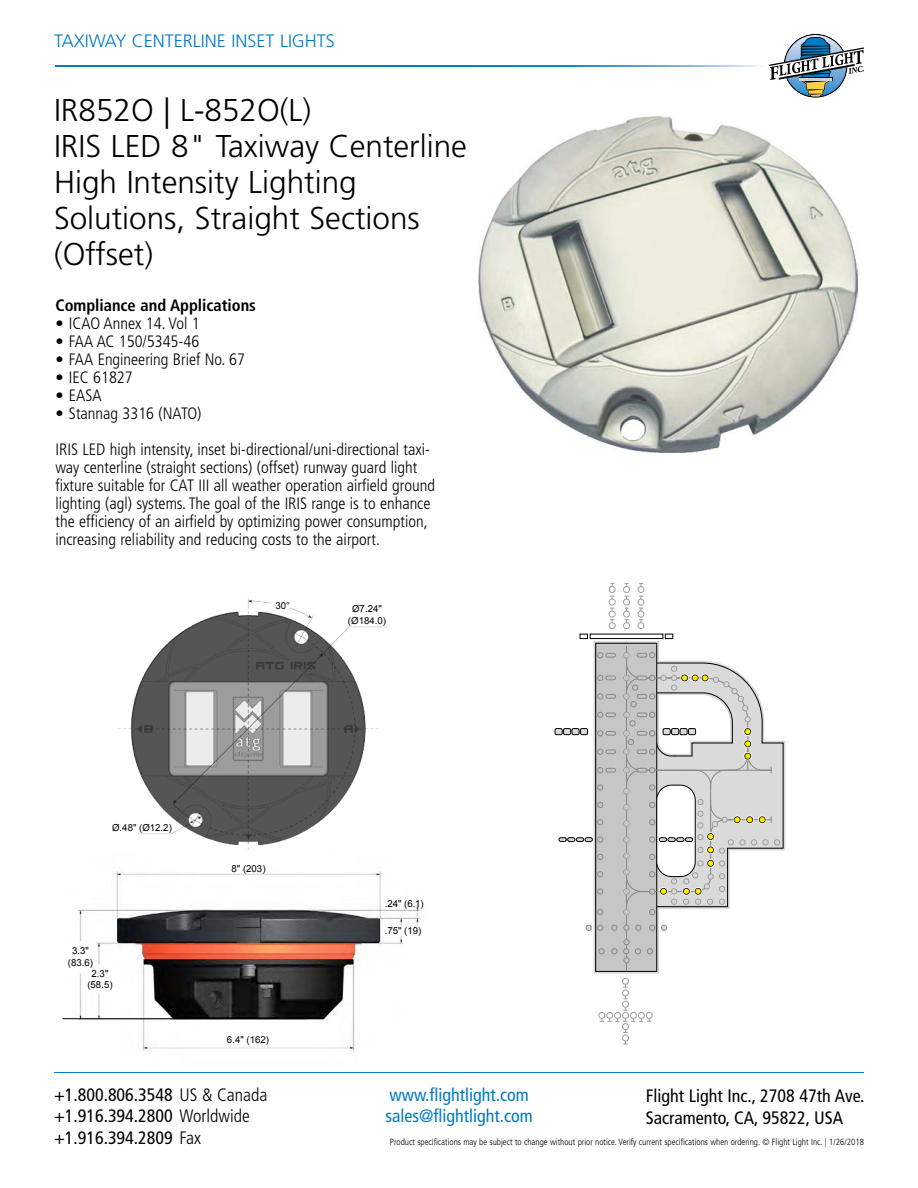
<style>
.page{position:relative;width:918px;height:1188px;background:#fff}
.page>*{position:absolute;margin:0;border:0;box-sizing:border-box;transform-origin:0 0}
.t1{font:300 31.5px/36px "Frutiger LT Std";color:#000}
.t2{font:condensed 18px/21.6px "Frutiger LT Std";color:#000}
.t3{font:condensed 18px/21.6px "Frutiger LT Std";color:#007ac2}
.t4{font:300 18px "Frutiger LT Std";color:#007ac2}
.t5{font:300 condensed 16.5px/18px "Frutiger LT Std";color:#000}
.t6{font:700 condensed 16.5px "Frutiger LT Std";color:#000}
.t7{font:9.6px/11.6px "Arial";color:#000;text-align:center}
.t8{font:300 condensed 9px "Frutiger LT Std";color:#000}
.s1{font-weight:300}
</style>
<div class="page">
<svg style="left:593px;top:641px;width:192px;height:333px"></svg>
<div style="left:596px;top:643px;width:61px;height:328px;background:#c6c6c6"></div>
<div style="left:595px;top:643px;width:62px;height:329px;border:1px solid #000"></div>
<hr style="left:626px;top:646px;width:1px;height:325px;background:#888787">
<svg style="left:635px;top:948px;width:6px;height:6px"></svg>
<svg style="left:612px;top:948px;width:5px;height:6px"></svg>
<svg style="left:599px;top:948px;width:5px;height:6px"></svg>
<svg style="left:647px;top:948px;width:6px;height:6px"></svg>
<svg style="left:623px;top:939px;width:6px;height:24px"></svg>
<svg style="left:649px;top:925px;width:6px;height:6px"></svg>
<svg style="left:661px;top:925px;width:6px;height:6px"></svg>
<svg style="left:636px;top:925px;width:5px;height:6px"></svg>
<svg style="left:624px;top:925px;width:5px;height:6px"></svg>
<svg style="left:612px;top:925px;width:5px;height:6px"></svg>
<svg style="left:586px;top:925px;width:17px;height:6px"></svg>
<svg style="left:597px;top:909px;width:6px;height:6px"></svg>
<svg style="left:597px;top:889px;width:6px;height:5px"></svg>
<svg style="left:597px;top:871px;width:6px;height:6px"></svg>
<svg style="left:597px;top:854px;width:6px;height:6px"></svg>
<svg style="left:597px;top:819px;width:6px;height:6px"></svg>
<svg style="left:597px;top:802px;width:6px;height:6px"></svg>
<svg style="left:597px;top:785px;width:6px;height:5px"></svg>
<div style="left:590px;top:634px;width:73px;height:5px;border:1px solid #000"></div>
<div style="left:580px;top:634px;width:8px;height:5px;border:1px solid #000"></div>
<div style="left:665px;top:634px;width:8px;height:5px;border:1px solid #000"></div>
<svg style="left:597px;top:694px;width:10px;height:5px"></svg>
<div style="left:606px;top:694px;width:10px;height:5px;border:1px solid #888787;border-radius:2px"></div>
<svg style="left:597px;top:675px;width:18px;height:6px"></svg>
<div style="left:606px;top:676px;width:10px;height:4px;border:1px solid #888787;border-radius:2px"></div>
<svg style="left:597px;top:652px;width:18px;height:6px"></svg>
<div style="left:606px;top:653px;width:10px;height:4px;border:1px solid #888787;border-radius:2px"></div>
<svg style="left:597px;top:767px;width:18px;height:6px"></svg>
<div style="left:606px;top:768px;width:10px;height:4px;border:1px solid #888787;border-radius:2px"></div>
<svg style="left:597px;top:749px;width:18px;height:6px"></svg>
<div style="left:606px;top:750px;width:10px;height:4px;border:1px solid #888787;border-radius:2px"></div>
<svg style="left:597px;top:730px;width:18px;height:6px"></svg>
<div style="left:606px;top:731px;width:10px;height:4px;border:1px solid #888787;border-radius:2px"></div>
<svg style="left:597px;top:712px;width:18px;height:6px"></svg>
<div style="left:606px;top:713px;width:10px;height:4px;border:1px solid #888787;border-radius:2px"></div>
<svg style="left:559px;top:837px;width:44px;height:5px"></svg>
<svg style="left:623px;top:652px;width:161px;height:264px"></svg>
<div style="left:555px;top:729px;width:7px;height:6px;background:#dbdada"></div>
<div style="left:555px;top:728px;width:7px;height:7px;border:1px solid #000"></div>
<div style="left:564px;top:729px;width:7px;height:6px;background:#dbdada"></div>
<div style="left:563px;top:728px;width:8px;height:7px;border:1px solid #000"></div>
<div style="left:572px;top:729px;width:7px;height:6px;background:#dbdada"></div>
<div style="left:572px;top:728px;width:7px;height:7px;border:1px solid #000"></div>
<div style="left:580px;top:729px;width:8px;height:6px;background:#dbdada"></div>
<div style="left:580px;top:728px;width:8px;height:7px;border:1px solid #000"></div>
<div style="left:663px;top:729px;width:7px;height:6px;background:#dbdada"></div>
<div style="left:663px;top:728px;width:7px;height:7px;border:1px solid #000"></div>
<div style="left:672px;top:729px;width:7px;height:6px;background:#dbdada"></div>
<div style="left:671px;top:728px;width:8px;height:7px;border:1px solid #000"></div>
<div style="left:680px;top:729px;width:7px;height:6px;background:#dbdada"></div>
<div style="left:680px;top:728px;width:7px;height:7px;border:1px solid #000"></div>
<div style="left:688px;top:729px;width:8px;height:6px;background:#dbdada"></div>
<div style="left:688px;top:728px;width:8px;height:7px;border:1px solid #000"></div>
<div style="left:623px;top:622px;width:7px;height:7px;border:1px solid #9d9d9d;border-radius:50%"></div>
<div style="left:609px;top:622px;width:7px;height:7px;border:1px solid #9d9d9d;border-radius:50%"></div>
<div style="left:623px;top:611px;width:7px;height:6px;border:1px solid #9d9d9d;border-radius:50%"></div>
<div style="left:609px;top:611px;width:7px;height:6px;border:1px solid #9d9d9d;border-radius:50%"></div>
<div style="left:623px;top:599px;width:7px;height:6px;border:1px solid #9d9d9d;border-radius:50%"></div>
<div style="left:609px;top:599px;width:7px;height:6px;border:1px solid #9d9d9d;border-radius:50%"></div>
<svg style="left:638px;top:583px;width:6px;height:46px"></svg>
<div style="left:638px;top:586px;width:6px;height:7px;border:1px solid #9d9d9d;border-radius:50%"></div>
<svg style="left:624px;top:583px;width:6px;height:46px"></svg>
<div style="left:623px;top:586px;width:7px;height:7px;border:1px solid #9d9d9d;border-radius:50%"></div>
<svg style="left:609px;top:583px;width:6px;height:46px"></svg>
<div style="left:609px;top:586px;width:7px;height:7px;border:1px solid #9d9d9d;border-radius:50%"></div>
<div style="left:598px;top:1012px;width:7px;height:7px;border:1px solid #9d9d9d;border-radius:50%"></div>
<div style="left:646px;top:1012px;width:7px;height:7px;border:1px solid #9d9d9d;border-radius:50%"></div>
<svg style="left:599px;top:978px;width:53px;height:67px"></svg>
<div style="left:622px;top:1023px;width:7px;height:7px;border:1px solid #9d9d9d;border-radius:50%"></div>
<img style="left:479px;top:117px;width:379px;height:336px">
<img style="left:118px;top:599px;width:269px;height:214px">
<img style="left:64px;top:871px;width:357px;height:180px">
<hr style="left:62px;top:1018px;width:245px;height:1px;background:#000">
<svg style="left:769px;top:34px;width:95px;height:64px"></svg>
<svg style="left:56px;top:66px;width:705px;height:1px"></svg>
<hr style="left:54px;top:1073px;width:810px;height:1px;background:#007ac2">
<p class="t4" style="left:54px;top:31px;width:282px">TAXIWAY CENTERLINE INSET LIGHTS</p>
<h1 class="t1" style="left:54px;top:93px;width:415px">IR852O | L-852O(L)<br>IRIS LED 8" Taxiway Centerline<br>High Intensity Lighting<br>Solutions, Straight Sections (Offset)</h1>
<p class="t6" style="left:56px;top:295px;width:202px">Compliance and Applications</p>
<p class="t5" style="left:56px;top:314px;width:146px">• ICAO Annex 14. Vol 1</p>
<p class="t5" style="left:56px;top:332px;width:145px">• FAA AC 150/5345-46</p>
<p class="t5" style="left:56px;top:350px;width:191px">• FAA Engineering Brief No. 67</p>
<p class="t5" style="left:56px;top:368px;width:79px">• IEC 61827</p>
<p class="t5" style="left:56px;top:386px;width:48px">• EASA</p>
<p class="t5" style="left:56px;top:395px;width:376px;line-height:36px">• Stannag 3316 (NATO)<br>IRIS LED high intensity, inset bi-directional/uni-directional taxi-</p>
<p class="t5" style="left:56px;top:458px;width:381px">way centerline (straight sections) (offset) runway guard light fixture suitable for CAT III all weather operation airfield ground lighting (agl) systems. The goal of the IRIS range is to enhance the efficiency of an airfield by optimizing power consumption, increasing reliability and reducing costs to the airport.</p>
<p class="t7" style="left:275px;top:600px;width:16px">30°</p>
<p class="t7" style="left:348px;top:603px;width:40px">Ø7.24" (Ø184.0)</p>
<p class="t7" style="left:112px;top:822px;width:61px">Ø.48" (Ø12.2)</p>
<p class="t7" style="left:68px;top:945px;width:27px">3.3" (83.6)</p>
<p class="t7" style="left:87px;top:968px;width:27px">2.3" (58.5)</p>
<p class="t7" style="left:232px;top:863px;width:36px">8" (203)</p>
<p class="t7" style="left:227px;top:1034px;width:44px">6.4" (162)</p>
<p class="t7" style="left:385px;top:897px;width:40px">.24" (6.1)</p>
<p class="t7" style="left:385px;top:925px;width:38px">.75" (19)</p>
<p class="t2" style="left:54px;top:1084px;width:215px">+1.800.806.3548 <span class="s1">US &amp; Canada </span>+1.916.394.2800 <span class="s1">Worldwide </span>+1.916.394.2809 <span class="s1">Fax</span></p>
<p class="t3" style="left:385px;top:1084px;width:149px">www.flightlight.com sales@flightlight.com</p>
<p class="t2" style="left:646px;top:1085px;width:220px">Flight Light Inc., 2708 47th Ave.<br>Sacramento, CA, 95822, USA</p>
<p class="t8" style="left:390px;top:1137px;width:476px">Product specifications may be subject to change without prior notice. Verify current specifications when ordering. © Flight Light Inc. | 1/26/2018</p>
</div>
